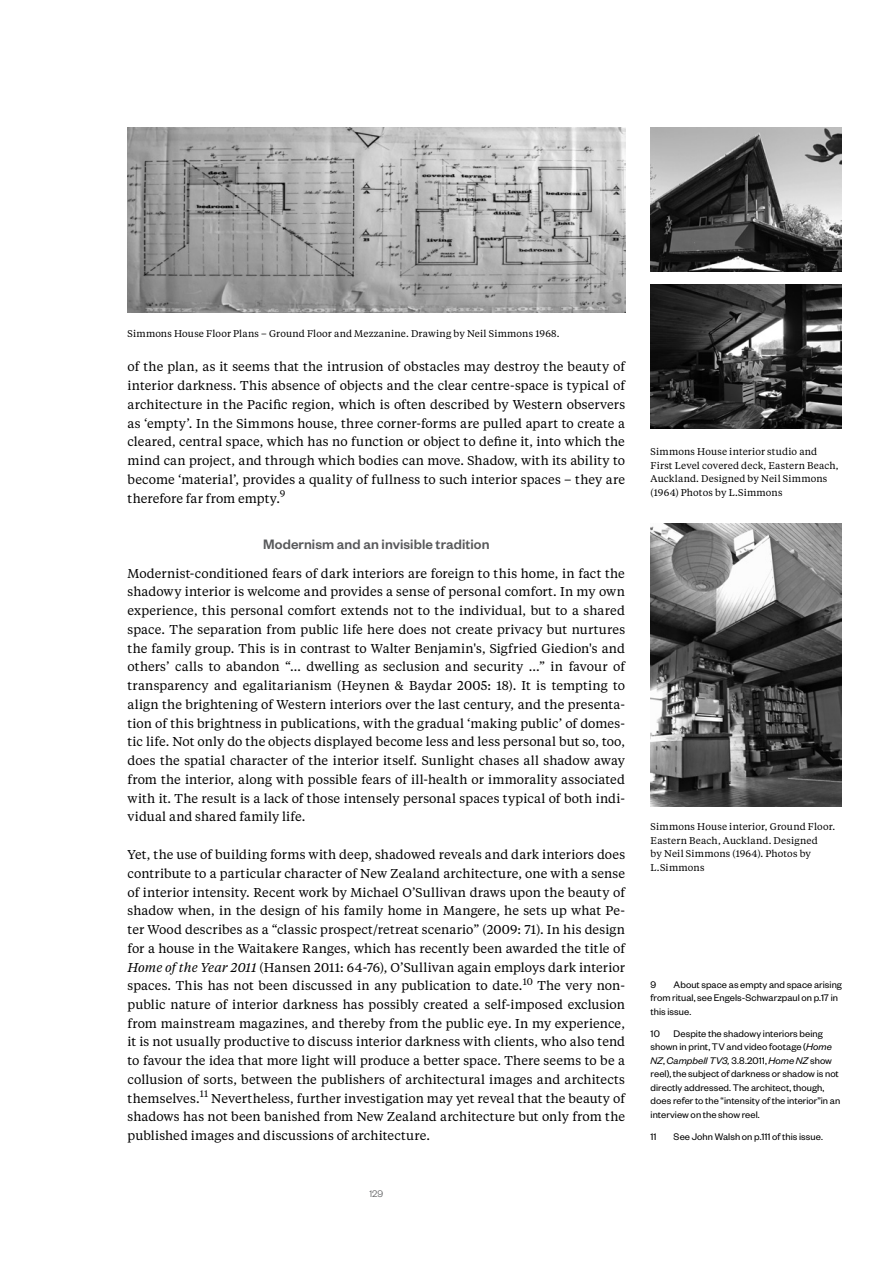
<style>
.page{position:relative;width:893px;height:1263px;background:#fff}
.page>*{position:absolute;margin:0;border:0;box-sizing:border-box;transform-origin:0 0}
.t1{font:500 15px "Founders Grotesk";letter-spacing:.005em;color:#58595b}
.t2{font:12.75px/18.8px "Tiempos Text";letter-spacing:.01em;color:#000;text-align:justify}
.t3{font:10.5px/13.5px "Founders Grotesk";letter-spacing:.005em;color:#000}
.t4{font:300 10.5px "Founders Grotesk";color:#58595b}
.t5{font:9.75px/13.5px "Tiempos Text";letter-spacing:.015em;color:#000}
.s1{font-style:italic}
</style>
<div class="page">
<img style="left:128px;top:128px;width:497px;height:184px">
<img style="left:651px;top:285px;width:191px;height:143px">
<img style="left:651px;top:128px;width:191px;height:143px">
<img style="left:651px;top:523px;width:191px;height:283px">
<p class="t5" style="left:128px;top:326px;width:434px">Simmons House Floor Plans – Ground Floor and Mezzanine. Drawing by Neil Simmons 1968.</p>
<p class="t2" style="left:128px;top:357px;width:499px">of the plan, as it seems that the intrusion of obstacles may destroy the beauty of interior darkness. This absence of objects and the clear centre-space is typical of architecture in the Pacific region, which is often described by Western observers as ‘empty’. In the Simmons house, three corner-forms are pulled apart to create a cleared, central space, which has no function or object to define it, into which the mind can project, and through which bodies can move. Shadow, with its ability to become ‘material’, provides a quality of fullness to such interior spaces – they are therefore far from empty.<sup>9</sup></p>
<p class="t1" style="left:263px;top:535px;width:228px">Modernism and an invisible tradition</p>
<p class="t2" style="left:128px;top:563px;width:499px">Modernist-conditioned fears of dark interiors are foreign to this home, in fact the shadowy interior is welcome and provides a sense of personal comfort. In my own experience, this personal comfort extends not to the individual, but to a shared space. The separation from public life here does not create privacy but nurtures the family group. This is in contrast to Walter Benjamin's, Sigfried Giedion's and others’ calls to abandon “… dwelling as seclusion and security ...” in favour of transparency and egalitarianism (Heynen &amp; Baydar 2005: 18). It is tempting to align the brightening of Western interiors over the last century, and the presenta&shy;tion of this brightness in publications, with the gradual ‘making public’ of domes&shy;tic life. Not only do the objects displayed become less and less personal but so, too, does the spatial character of the interior itself. Sunlight chases all shadow away from the interior, along with possible fears of ill-health or immorality associated with it. The result is a lack of those intensely personal spaces typical of both indi&shy;vidual and shared family life.</p>
<p class="t2" style="left:128px;top:844px;width:499px">Yet, the use of building forms with deep, shadowed reveals and dark interiors does contribute to a particular character of New Zealand architecture, one with a sense of interior intensity. Recent work by Michael O’Sullivan draws upon the beauty of shadow when, in the design of his family home in Mangere, he sets up what Pe&shy;ter Wood describes as a “classic prospect/retreat scenario” (2009: 71). In his design for a house in the Waitakere Ranges, which has recently been awarded the title of <span class="s1">Home of the Year 2011</span> (Hansen 2011: 64-76), O’Sullivan again employs dark interior spaces. This has not been discussed in any publication to date.<sup>10</sup> The very non&shy;public nature of interior darkness has possibly created a self-imposed exclusion from mainstream magazines, and thereby from the public eye. In my experience, it is not usually productive to discuss interior darkness with clients, who also tend to favour the idea that more light will produce a better space. There seems to be a collusion of sorts, between the publishers of architectural images and architects themselves.<sup>11</sup> Nevertheless, further investigation may yet reveal that the beauty of shadows has not been banished from New Zealand architecture but only from the published images and discussions of architecture.</p>
<p class="t4" style="left:369px;top:1187px;width:15px">129</p>
<p class="t5" style="left:651px;top:444px;width:190px">Simmons House interior studio and First Level covered deck, Eastern Beach, Auckland. Designed by Neil Simmons (1964) Photos by L.Simmons</p>
<p class="t5" style="left:651px;top:820px;width:186px">Simmons House interior, Ground Floor.<br>Eastern Beach, Auckland. Designed<br>by Neil Simmons (1964). Photos by<br>L.Simmons</p>
<p class="t3" style="left:651px;top:977px;width:7px">9</p>
<p class="t3" style="left:651px;top:977px;width:193px;text-indent:23px">About space as empty and space arising from ritual, see Engels-Schwarzpaul on p.17 in this issue.</p>
<p class="t3" style="left:651px;top:1026px;width:11px">10</p>
<p class="t3" style="left:651px;top:1026px;width:191px;text-indent:23px">Despite the shadowy interiors being shown in print, TV and video footage (<span class="s1">Home NZ</span>, <span class="s1">Campbell TV3,</span> 3.8.2011, <span class="s1">Home NZ</span> show reel), the subject of darkness or shadow is not directly addressed. The architect, though, does refer to the “intensity of the interior”in an interview on the show reel.</p>
<p class="t3" style="left:651px;top:1129px;width:8px">11</p>
<p class="t3" style="left:674px;top:1129px;width:151px">See John Walsh on p.111 of this issue.</p>
</div>
